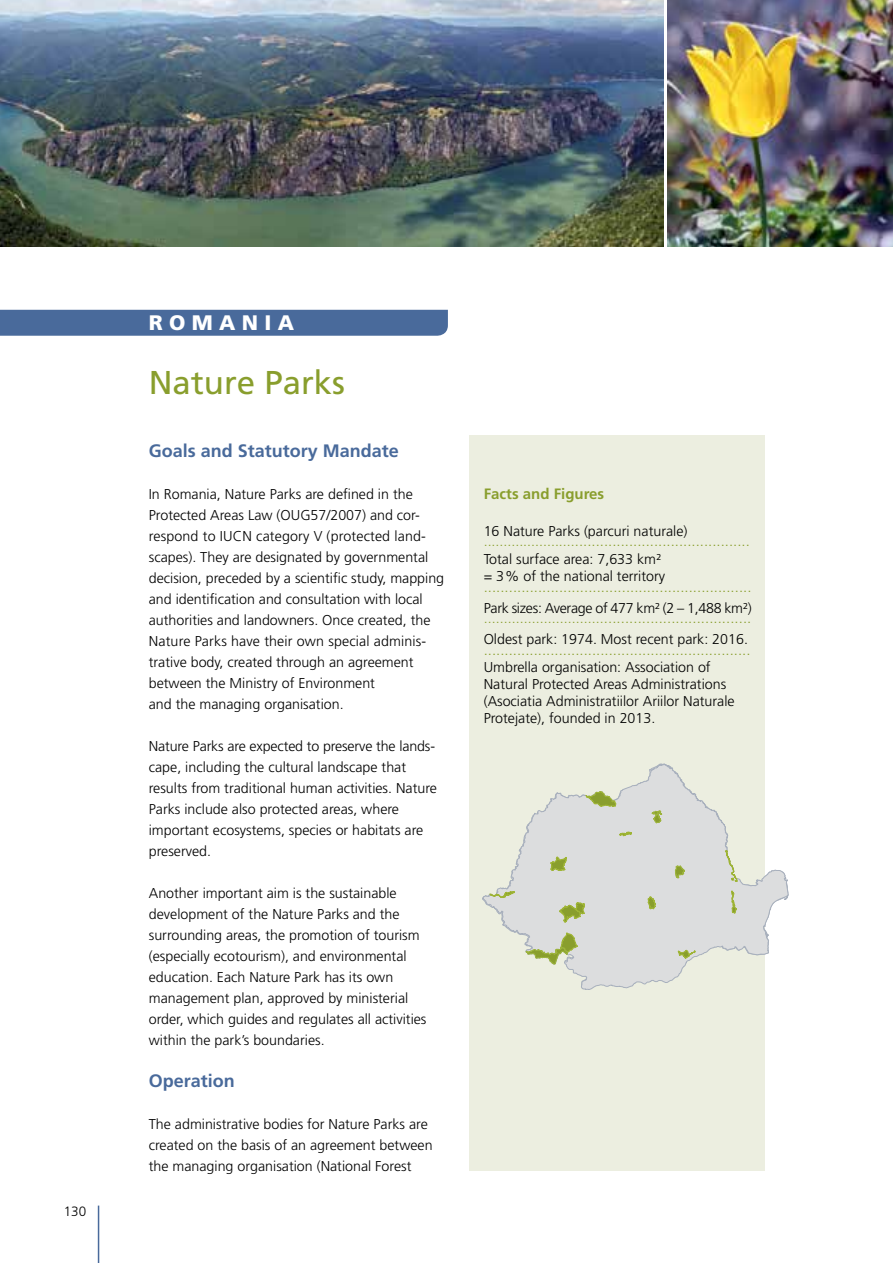
<style>
.page{position:relative;width:893px;height:1263px;background:#fff}
.page>*{position:absolute;margin:0;border:0;box-sizing:border-box;transform-origin:0 0}
.t1{font:33px "Frutiger";color:#899e2d}
.t2{font:900 21px "Frutiger";color:#fff}
.t3{font:700 18px "Frutiger";color:#496a9b}
.t4{font:300 15px "Frutiger";color:#899e2d}
.t5{font:700 15px "Frutiger";color:#899e2d}
.t6{font:300 14.25px/21px "Frutiger";color:#000}
.t7{font:300 14.25px "Frutiger";letter-spacing:-.02em;color:#000}
.t8{font:300 13.5px "Frutiger";color:#000}
.s1{font-size:14.25px}
</style>
<div class="page">
<div style="left:469px;top:436px;width:296px;height:735px;background:#eceee0"></div>
<img style="left:0;top:0;width:663px;height:247px">
<img style="left:668px;top:0;width:225px;height:247px">
<div style="left:0;top:310px;width:448px;height:26px;background:#496a9b"></div>
<svg style="left:482px;top:764px;width:306px;height:226px"></svg>
<svg style="left:550px;top:856px;width:17px;height:15px"></svg>
<svg style="left:731px;top:890px;width:6px;height:24px"></svg>
<svg style="left:647px;top:896px;width:9px;height:14px"></svg>
<svg style="left:677px;top:949px;width:19px;height:10px"></svg>
<svg style="left:619px;top:831px;width:13px;height:6px"></svg>
<svg style="left:559px;top:902px;width:26px;height:21px"></svg>
<svg style="left:725px;top:850px;width:13px;height:32px"></svg>
<svg style="left:489px;top:891px;width:26px;height:7px"></svg>
<svg style="left:585px;top:791px;width:32px;height:16px"></svg>
<svg style="left:525px;top:932px;width:53px;height:33px"></svg>
<svg style="left:675px;top:865px;width:10px;height:13px"></svg>
<svg style="left:651px;top:810px;width:11px;height:14px"></svg>
<hr style="left:98px;top:1205px;width:1px;height:58px;background:#496a9b">
<p class="t8" style="left:64px;top:1204px;width:24px">130</p>
<h2 class="t2" style="left:149px;top:310px;width:90px">ROMANIA</h2>
<h1 class="t1" style="left:149px;top:363px;width:198px">Nature Parks</h1>
<p class="t3" style="left:149px;top:440px;width:252px">Goals and Statutory Mandate</p>
<p class="t6" style="left:149px;top:483px;width:297px">In Romania, Nature Parks are defined in the Protected Areas Law (OUG57/2007) and cor&shy;respond to IUCN category V (protected land&shy;scapes). They are designated by governmental decision, preceded by a scientific study, mapping and identification and consultation with local authorities and landowners. Once created, the Nature Parks have their own special adminis&shy;trative body, created through an agreement between the Ministry of Environment<br>and the managing organisation.</p>
<p class="t6" style="left:149px;top:735px;width:290px">Nature Parks are expected to preserve the lands&shy;cape, including the cultural landscape that results from traditional human activities. Nature Parks include also protected areas, where important ecosystems, species or habitats are preserved.</p>
<p class="t6" style="left:149px;top:882px;width:279px">Another important aim is the sustainable development of the Nature Parks and the surrounding areas, the promotion of tourism (especially ecotourism), and environmental education. Each Nature Park has its own management plan, approved by ministerial order, which guides and regulates all activities within the park’s boundaries.</p>
<p class="t3" style="left:149px;top:1070px;width:88px">Operation</p>
<p class="t6" style="left:149px;top:1113px;width:285px">The administrative bodies for Nature Parks are created on the basis of an agreement between the managing organisation (National Forest</p>
<p class="t5" style="left:484px;top:485px;width:122px">Facts and Figures</p>
<p class="t6" style="left:484px;top:520px;width:205px">16 Nature Parks (parcuri naturale)</p>
<p class="t4" style="left:484px;top:532px;width:268px"><span class="s1">.......................</span>..........................................</p>
<p class="t6" style="left:484px;top:550px;width:183px;line-height:17.1px">Total surface area: 7,633 km² = 3% of the national territory</p>
<p class="t4" style="left:484px;top:578px;width:269px">................................................................</p>
<p class="t7" style="left:484px;top:600px;width:269px">Park sizes: Average of 477 km² (2 – 1,488 km²)</p>
<p class="t4" style="left:484px;top:609px;width:269px"><span class="s1">..............................</span>...................................</p>
<p class="t6" style="left:484px;top:629px;width:266px">Oldest park: 1974. Most recent park: 2016.</p>
<p class="t4" style="left:484px;top:641px;width:268px">................................................................</p>
<p class="t6" style="left:484px;top:658px;width:252px;line-height:17.1px">Umbrella organisation: Association of Natural Protected Areas Administrations (Asociatia Administratiilor Ariilor Naturale Protejate), founded in 2013.</p>
</div>
